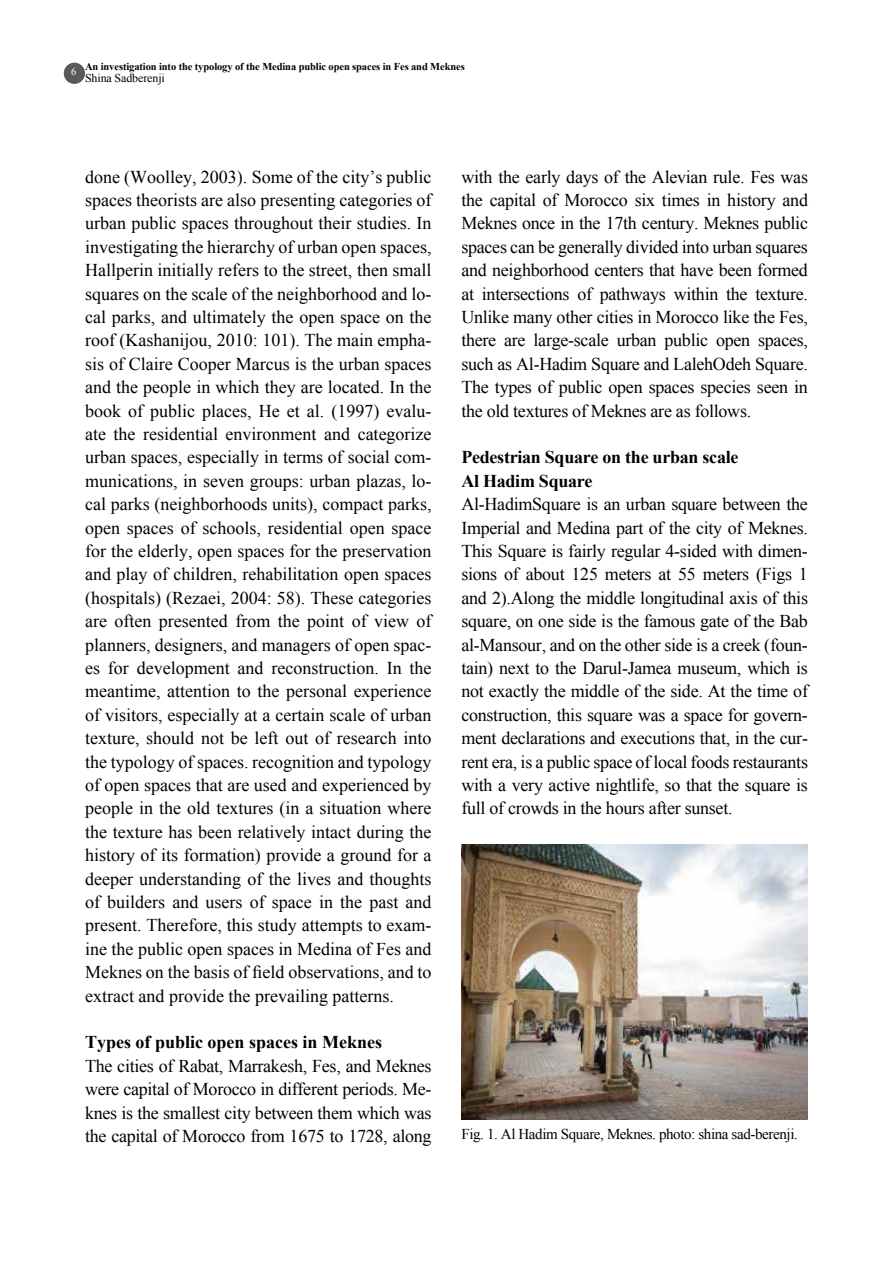
<style>
.page{position:relative;width:893px;height:1263px;background:#fff}
.page>*{position:absolute;margin:0;border:0;box-sizing:border-box;transform-origin:0 0}
.t1{font:18px/23.4px "Times New Roman";color:#000;text-align:justify}
.t2{font:700 18px/23.4px "Times New Roman";letter-spacing:-.015em;color:#000}
.t3{font:15px "Times New Roman";letter-spacing:-.025em;color:#000}
.t4{font:12px "Times New Roman";letter-spacing:-.01em;color:#000}
.t5{font:700 10.5px "Times New Roman";letter-spacing:-.01em;color:#000}
.t6{font:10.5px "Times New Roman";color:#fff}
</style>
<div class="page">
<div style="left:64px;top:63px;width:21px;height:21px;background:#58595b;border-radius:50%"></div>
<img style="left:461px;top:844px;width:347px;height:275px">
<p class="t6" style="left:71px;top:65px;width:7px">6</p>
<p class="t5" style="left:85px;top:59px;width:381px">An investigation into the typology of the Medina public open spaces in Fes and Meknes</p>
<p class="t4" style="left:85px;top:70px;width:81px">Shina Sadberenji</p>
<p class="t1" style="left:85px;top:165px;width:348px">done (Woolley, 2003 .) Some of the city s’ public spaces theorists are also presenting categories of urban public spaces throughout their studies. In investigating the hierarchy of urban open spaces, Hallperin initially refers to the street, then small</p>
<p class="t1" style="left:85px;top:305px;width:348px">cal parks, and ultimately the open space on the</p>
<p class="t1" style="left:85px;top:282px;width:348px">squares on the scale of the neighborhood and lo-</p>
<p class="t1" style="left:85px;top:328px;width:348px">roof (Kashanijou, 2010: 101 .) The main empha-</p>
<p class="t1" style="left:85px;top:375px;width:348px">and the people in which they are located. In the</p>
<p class="t1" style="left:85px;top:422px;width:348px">ate the residential environment and categorize</p>
<p class="t1" style="left:85px;top:352px;width:348px">sis of Claire Cooper Marcus is the urban spaces</p>
<p class="t1" style="left:85px;top:399px;width:348px">book of public places, He et al. (1997) evalu-</p>
<p class="t1" style="left:85px;top:445px;width:348px">urban spaces, especially in terms of social com-</p>
<p class="t1" style="left:85px;top:469px;width:348px">munications in, seven groups: urban plazas lo, -</p>
<p class="t1" style="left:85px;top:492px;width:348px">cal parks (neighborhoods units ,) compact parks,</p>
<p class="t1" style="left:85px;top:516px;width:348px">open spaces of schools, residential open space for the elderly, open spaces for the preservation and play of children, rehabilitation open spaces (hospitals) (Rezaei, 2004: 58 .) These categories are often presented from the point of view of</p>
<p class="t1" style="left:85px;top:656px;width:348px">es for development and reconstruction. In the</p>
<p class="t1" style="left:85px;top:633px;width:348px">planners, designers, and managers of open spac-</p>
<p class="t1" style="left:85px;top:679px;width:348px">meantime, attention to the personal experience of visitors, especially at a certain scale of urban texture, should not be left out of research into the typology of spaces. recognition and typology of open spaces that are used and experienced by people in the old textures (in a situation where the texture has been relatively intact during the history of its formation) provide a ground for a deeper understanding of the lives and thoughts of builders and users of space in the past and</p>
<p class="t1" style="left:85px;top:937px;width:348px">ine the public open spaces in Medina of Fes and</p>
<p class="t1" style="left:85px;top:913px;width:348px">present. Therefore, this study attempts to exam-</p>
<p class="t1" style="left:85px;top:960px;width:348px">Meknes on the basis of field observations, and to extract and provide the prevailing patterns.</p>
<p class="t2" style="left:85px;top:1030px;width:299px">Types of public open spaces in Meknes</p>
<p class="t1" style="left:85px;top:1054px;width:348px">The cities of Rabat, Marrakesh, Fes, and Meknes</p>
<p class="t1" style="left:85px;top:1101px;width:348px">knes is the smallest city between them which was</p>
<p class="t1" style="left:85px;top:1077px;width:348px">were capital of Morocco in different periods. Me-</p>
<p class="t1" style="left:85px;top:1124px;width:348px">the capital of Morocco from 1675 to 1728, along</p>
<p class="t1" style="left:461px;top:165px;width:348px">with the early days of the Alevian rule. Fes was the capital of Morocco six times in history and Meknes once in the 17th century. Meknes public spaces can be generally divided into urban squares and neighborhood centers that have been formed at intersections of pathways within the texture.<br>Unlike many other cities in Morocco like the Fes, there are large-scale urban public open spaces, such as Al-Hadim Square and LalehOdeh Square.<br>The types of public open spaces species seen in the old textures of Meknes are as follows.</p>
<p class="t2" style="left:461px;top:445px;width:279px">Pedestrian Square on the urban scale<br>Al Hadim Square</p>
<p class="t1" style="left:461px;top:492px;width:348px">Al-HadimSquare is an urban square between the<br>Imperial and Medina part of the city of Meknes.</p>
<p class="t1" style="left:461px;top:562px;width:348px">sions of about 125 meters at 55 meters (Figs 1</p>
<p class="t1" style="left:461px;top:539px;width:348px">This Square is fairly regular 4-sided with dimen-</p>
<p class="t1" style="left:461px;top:586px;width:348px">and .)2 Along the middle longitudinal axis of this square, on one side is the famous gate of the Bab</p>
<p class="t1" style="left:461px;top:656px;width:348px">tain) next to the Darul-Jamea museum, which is</p>
<p class="t1" style="left:461px;top:633px;width:348px">al-Mansour, and on the other side is a creek (foun-</p>
<p class="t1" style="left:461px;top:679px;width:348px">not exactly the middle of the side. At the time of</p>
<p class="t1" style="left:461px;top:703px;width:348px">construction, this square was a space for govern-</p>
<p class="t1" style="left:461px;top:726px;width:348px">ment declarations and executions that in, the cur-</p>
<p class="t1" style="left:461px;top:750px;width:348px">rent era is, a public space of local foods restaurants</p>
<p class="t1" style="left:461px;top:773px;width:348px">with a very active nightlife, so that the square is full of crowds in the hours after sunset.</p>
<p class="t3" style="left:461px;top:1124px;width:338px">Fig. 1. Al Hadim Square, Meknes. photo: shina sad-berenji.</p>
</div>
